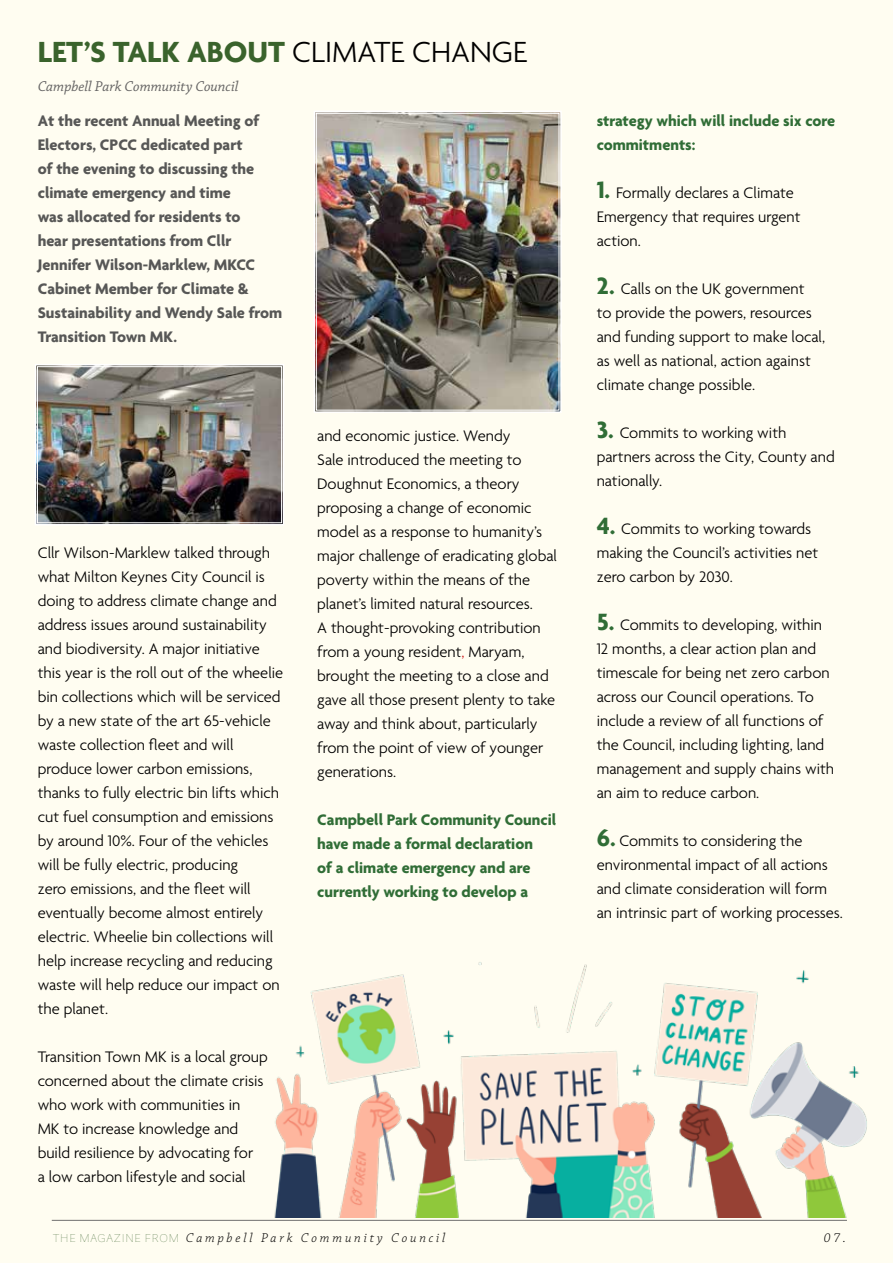
<style>
.page{position:relative;width:893px;height:1263px;background:#fff}
.page>*{position:absolute;margin:0;border:0;box-sizing:border-box;transform-origin:0 0}
.t1{font:700 31.5px "Agenda";color:#3a632c}
.t2{font:300 16.5px/24px "Agenda";color:#000}
.t3{font:700 16.5px/24px "Agenda";color:#575756}
.t4{font:700 16.5px/24px "Agenda";color:#306d36}
.t5{font:italic 15px "Chaparral Pro";color:#646363}
.t6{font:italic 300 13.5px "Chaparral Pro";letter-spacing:.21em;color:#000}
.s1{font-weight:300;color:#000}
.s2{color:#cd171a}
.s3{font-weight:700;font-size:25.5px;color:#306d36}
.s4{font-family:"Hiragino Sans W0";font-weight:400;font-style:normal;font-size:10.5px;color:#3a632c}
</style>
<div class="page">
<div style="left:1px;top:0;width:892px;height:1263px;background:#fffdf1"></div>
<hr style="left:52px;top:1220px;width:795px;height:1px;background:#706f6f">
<img style="left:274px;top:962px;width:593px;height:256px">
<img style="left:314px;top:111px;width:247px;height:302px">
<div style="left:316px;top:113px;width:243px;height:297px;border:1px solid #fff"></div>
<img style="left:35px;top:364px;width:249px;height:161px">
<div style="left:37px;top:366px;width:245px;height:157px;border:1px solid #fff"></div>
<p class="t1" style="left:38px;top:35px;width:491px">LET’S TALK ABOUT <span class="s1">CLIMATE CHANGE</span></p>
<p class="t5" style="left:38px;top:78px;width:202px">Campbell Park Community Council</p>
<p class="t3" style="left:38px;top:110px;width:246px">At the recent Annual Meeting of<br>Electors, CPCC dedicated part<br>of the evening to discussing the climate emergency and time<br>was allocated for residents to<br>hear presentations from Cllr<br>Jennifer Wilson-Marklew, MKCC<br>Cabinet Member for Climate &amp;<br>Sustainability and Wendy Sale from<br>Transition Town MK.</p>
<p class="t2" style="left:38px;top:542px;width:247px">Cllr Wilson-Marklew talked through what Milton Keynes City Council is doing to address climate change and address issues around sustainability and biodiversity. A major initiative this year is the roll out of the wheelie bin collections which will be serviced by a new state of the art 65-vehicle waste collection fleet and will produce lower carbon emissions, thanks to fully electric bin lifts which cut fuel consumption and emissions by around 10%. Four of the vehicles will be fully electric, producing<br>zero emissions, and the fleet will eventually become almost entirely electric. Wheelie bin collections will help increase recycling and reducing waste will help reduce our impact on the planet.</p>
<p class="t2" style="left:38px;top:1046px;width:231px">Transition Town MK is a local group concerned about the climate crisis who work with communities in<br>MK to increase knowledge and build resilience by advocating for<br>a low carbon lifestyle and social</p>
<p class="t2" style="left:317px;top:425px;width:241px">and economic justice. Wendy<br>Sale introduced the meeting to<br>Doughnut Economics, a theory proposing a change of economic model as a response to humanity’s major challenge of eradicating global poverty within the means of the planet’s limited natural resources.</p>
<p class="t2" style="left:317px;top:617px;width:240px">A thought-provoking contribution from a young resident<span class="s2">,</span> Maryam, brought the meeting to a close and gave all those present plenty to take away and think about, particularly from the point of view of younger generations.</p>
<p class="t4" style="left:317px;top:809px;width:241px">Campbell Park Community Council have made a formal declaration<br>of a climate emergency and are currently working to develop a</p>
<p class="t4" style="left:597px;top:110px;width:240px">strategy which will include six core commitments:</p>
<p class="t2" style="left:597px;top:182px;width:205px"><span class="s3">1.</span> Formally declares a Climate<br>Emergency that requires urgent action.</p>
<p class="t2" style="left:597px;top:278px;width:230px"><span class="s3">2.</span> Calls on the UK government<br>to provide the powers, resources and funding support to make local, as well as national, action against climate change possible.</p>
<p class="t2" style="left:597px;top:422px;width:240px"><span class="s3">3.</span> Commits to working with partners across the City, County and nationally.</p>
<p class="t2" style="left:597px;top:518px;width:223px"><span class="s3">4.</span> Commits to working towards making the Council’s activities net zero carbon by 2030.</p>
<p class="t2" style="left:597px;top:614px;width:239px"><span class="s3">5.</span> Commits to developing, within 12 months, a clear action plan and timescale for being net zero carbon across our Council operations. To include a review of all functions of the Council, including lighting, land management and supply chains with an aim to reduce carbon.</p>
<p class="t2" style="left:597px;top:830px;width:248px"><span class="s3">6.</span> Commits to considering the environmental impact of all actions and climate consideration will form an intrinsic part of working processes.</p>
<p class="t6" style="left:53px;top:1230px;width:394px"><span class="s4">THE MAGAZINE FROM</span> Campbell Park Community Council</p>
<p class="t6" style="left:824px;top:1230px;width:24px">07.</p>
</div>
